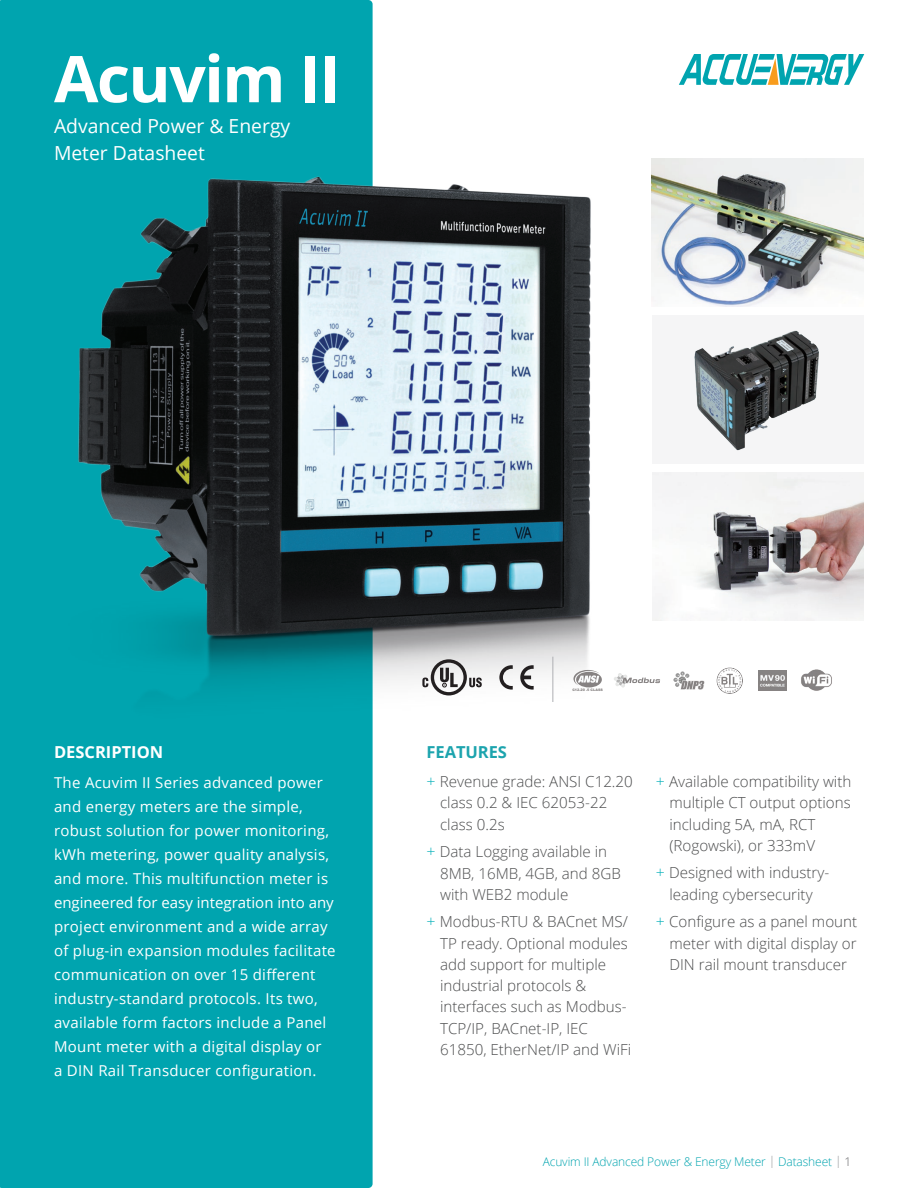
<style>
.page{position:relative;width:918px;height:1188px;background:#fff}
.page>*{position:absolute;margin:0;border:0;box-sizing:border-box;transform-origin:0 0}
.t1{font:700 64.5px "Open Sans";letter-spacing:-.025em;color:#fff}
.t2{font:19.35px/27px "Open Sans";color:#fff}
.t3{font:700 16.5px "Open Sans";color:#fff}
.t4{font:700 16.5px "Open Sans";letter-spacing:-.005em;color:#1ca4ae}
.t5{font:300 15.15px/21.3px "Open Sans";color:#4b4c4d}
.t6{font:15px/24px "Open Sans";letter-spacing:.02em;color:#fff}
.t7{font:300 12px "Open Sans";letter-spacing:-.01em;color:#00a4af}
.t8{font:900 3.3px "Arial";color:#868282}
.s1{font-size:15.9px;color:#00aeb8}
.s2{color:#939598}
.s3{color:#636366}
</style>
<div class="page">
<div style="left:0;top:0;width:373px;height:1188px;background:#00a4af"></div>
<img style="left:47px;top:162px;width:554px;height:568px">
<svg style="left:679px;top:54px;width:185px;height:31px"></svg>
<svg style="left:717px;top:668px;width:26px;height:26px"></svg>
<img style="left:801px;top:669px;width:31px;height:22px">
<img style="left:759px;top:671px;width:27px;height:20px">
<svg style="left:673px;top:671px;width:32px;height:19px"></svg>
<svg style="left:614px;top:673px;width:46px;height:15px"></svg>
<div style="left:576px;top:672px;width:26px;height:15px;background:#868282;border-radius:50%"></div>
<svg style="left:573px;top:670px;width:27px;height:15px"></svg>
<svg style="left:499px;top:665px;width:14px;height:25px"></svg>
<svg style="left:520px;top:665px;width:14px;height:25px"></svg>
<svg style="left:422px;top:659px;width:60px;height:36px"></svg>
<hr style="left:553px;top:657px;width:1px;height:45px;background:#aeafb3">
<div style="left:652px;top:315px;width:212px;height:149px;background:#f5f5f6"></div>
<img style="left:694px;top:330px;width:125px;height:121px">
<img style="left:653px;top:472px;width:211px;height:149px">
<img style="left:652px;top:158px;width:211px;height:149px">
<h1 class="t1" style="left:54px;top:53px;width:288px">Acuvim II</h1>
<p class="t2" style="left:54px;top:114px;width:238px">Advanced Power &amp; Energy<br>Meter Datasheet</p>
<p class="t3" style="left:54px;top:746px;width:111px">DESCRIPTION</p>
<p class="t6" style="left:54px;top:772px;width:283px">The Acuvim II Series advanced power and energy meters are the simple, robust solution for power monitoring, kWh metering, power quality analysis, and more. This multifunction meter is engineered for easy integration into any project environment and a wide array of plug-in expansion modules facilitate communication on over 15 different industry-standard protocols. Its two, available form factors include a Panel Mount meter with a digital display or<br>a DIN Rail Transducer configuration.</p>
<p class="t8" style="left:572px;top:688px;width:32px">C12.20 .5 CLASS</p>
<p class="t4" style="left:427px;top:746px;width:82px">FEATURES</p>
<p class="t5" style="left:440px;top:772px;width:194px;text-indent:-13px"><span class="s1">+</span> Revenue grade: ANSI C12.20 class 0.2 &amp; IEC 62053-22 class 0.2s</p>
<p class="t5" style="left:440px;top:842px;width:182px;text-indent:-13px"><span class="s1">+</span> Data Logging available in<br>8MB, 16MB, 4GB, and 8GB with WEB2 module</p>
<p class="t5" style="left:440px;top:913px;width:193px;text-indent:-13px"><span class="s1">+</span> Modbus-RTU &amp; BACnet MS/<br>TP ready. Optional modules add support for multiple industrial protocols &amp; interfaces such as Modbus-<br>TCP/IP, BACnet-IP, IEC<br>61850, EtherNet/IP and WiFi</p>
<p class="t5" style="left:669px;top:772px;width:183px;text-indent:-13px"><span class="s1">+</span> Available compatibility with multiple CT output options including 5A, mA, RCT (Rogowski), or 333mV</p>
<p class="t5" style="left:656px;top:863px;width:175px;line-height:21.8px;text-align:center"><span class="s1">+</span> Designed with industry&shy;leading cybersecurity</p>
<p class="t5" style="left:669px;top:913px;width:189px;text-align:justify;text-indent:-13px"><span class="s1">+</span> Configure as a panel mount meter with digital display or DIN rail mount transducer</p>
<p class="t7" style="left:543px;top:1157px;width:310px">Acuvim II Advanced Power &amp; Energy Meter <span class="s2">|</span> Datasheet <span class="s2">|</span> <span class="s3">1</span></p>
</div>
